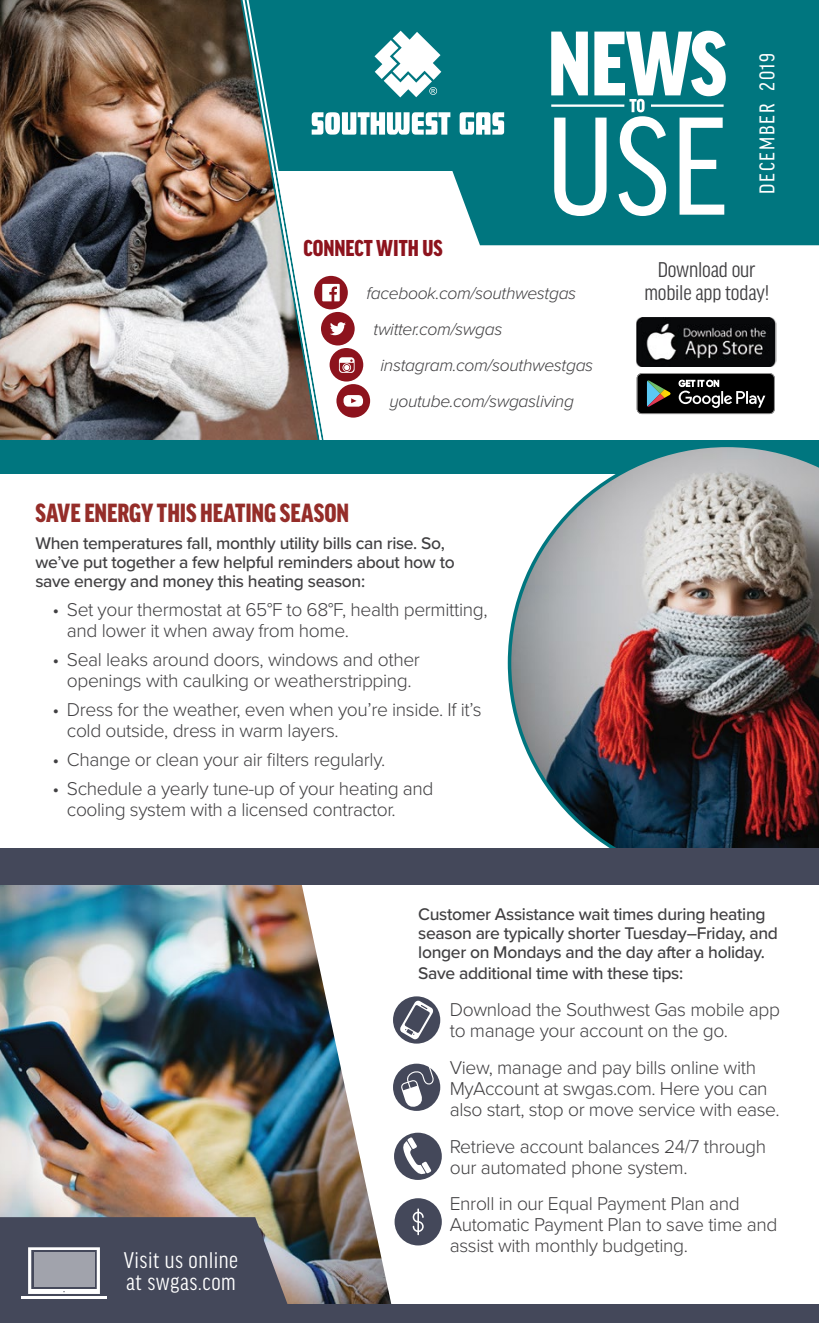
<style>
.page{position:relative;width:819px;height:1323px;background:#fff}
.page>*{position:absolute;margin:0;border:0;box-sizing:border-box;transform-origin:0 0}
.t1{font:900 condensed 28px "Good Headline Pro";color:#952d29}
.t2{font:900 condensed 24.5px "Good Headline Pro";color:#8d131d}
.t3{font:condensed 24.32px/22.2px "Good Headline Pro";letter-spacing:.02em;color:#fff}
.t4{font:condensed 22.75px/22.8px "Good Headline Pro";letter-spacing:-.01em;color:#414042;text-align:center}
.t5{font:22.75px "Good Headline Pro Cond News";letter-spacing:.08em;color:#fff}
.t6{font:300 19.25px/21px "Proxima Nova";letter-spacing:-.02em;color:#414042}
.t7{font:500 17.5px/19.2px "Proxima Nova";letter-spacing:-.02em;color:#414042}
.t8{font:italic 300 17.5px "Proxima Nova";letter-spacing:-.02em;color:#414042}
</style>
<div class="page">
<img style="left:0;top:885px;width:393px;height:420px">
<div style="left:0;top:1305px;width:819px;height:18px;background:#44485a"></div>
<div style="left:452px;top:171px;width:367px;height:74px;background:#00767f"></div>
<div style="left:0;top:0;width:819px;height:171px;background:#00767f"></div>
<img style="left:0;top:0;width:236px;height:440px">
<svg style="left:551px;top:31px;width:175px;height:185px"></svg>
<svg style="left:460px;top:112px;width:44px;height:23px"></svg>
<svg style="left:236px;top:0;width:214px;height:440px"></svg>
<div style="left:0;top:440px;width:819px;height:34px;background:#00767f"></div>
<img style="left:637px;top:318px;width:140px;height:49px">
<svg style="left:637px;top:373px;width:138px;height:41px;background:#2c2e2d"></svg>
<svg style="left:0;top:1217px;width:295px;height:88px;background:#525664"></svg>
<div style="left:34px;top:1252px;width:60px;height:35px;background:#a1a3ac"></div>
<img style="left:508px;top:447px;width:311px;height:401px">
<div style="left:0;top:848px;width:819px;height:37px;background:#44485a"></div>
<svg style="left:395px;top:1198px;width:47px;height:47px"></svg>
<svg style="left:393px;top:996px;width:47px;height:48px"></svg>
<svg style="left:394px;top:1133px;width:48px;height:47px"></svg>
<div style="left:393px;top:1064px;width:47px;height:47px;background:#44485a;border-radius:50%"></div>
<svg style="left:401px;top:1066px;width:33px;height:42px"></svg>
<p class="t2" style="left:303px;top:236px;width:141px">CONNECT WITH US</p>
<p class="t8" style="left:367px;top:281px;width:211px">facebook.com/southwestgas</p>
<p class="t8" style="left:374px;top:316px;width:130px">twitter.com/swgas</p>
<p class="t8" style="left:381px;top:352px;width:214px">instagram.com/southwestgas</p>
<p class="t8" style="left:389px;top:388px;width:186px">youtube.com/swgasliving</p>
<h1 class="t1" style="left:36px;top:500px;width:315px">SAVE ENERGY THIS HEATING SEASON</h1>
<p class="t7" style="left:35px;top:533px;width:421px">When temperatures fall, monthly utility bills can rise. So, we’ve put together a few helpful reminders about how to save energy and money this heating season:</p>
<p class="t6" style="left:67px;top:598px;width:422px;text-indent:-14px">• Set your thermostat at 65°F to 68°F, health permitting, and lower it when away from home.</p>
<p class="t6" style="left:53px;top:648px;width:369px;text-align:center">• Seal leaks around doors, windows and other openings with caulking or weatherstripping.</p>
<p class="t6" style="left:67px;top:698px;width:416px;text-indent:-14px">• Dress for the weather, even when you’re inside. If it’s cold outside, dress in warm layers.</p>
<p class="t6" style="left:53px;top:748px;width:334px">• Change or clean your air filters regularly.</p>
<p class="t6" style="left:67px;top:777px;width:368px;text-indent:-14px">• Schedule a yearly tune-up of your heating and cooling system with a licensed contractor.</p>
<p class="t5" style="left:756px;top:194px;width:142px;rotate:-90deg">DECEMBER 2019</p>
<p class="t4" style="left:645px;top:259px;width:126px">Download our mobile app today!</p>
<p class="t3" style="left:124px;top:1249px;width:116px">Visit us online at swgas.com</p>
<p class="t7" style="left:418px;top:904px;width:361px">Customer Assistance wait times during heating season are typically shorter Tuesday–Friday, and longer on Mondays and the day after a holiday.</p>
<p class="t7" style="left:418px;top:963px;width:267px">Save additional time with these tips:</p>
<p class="t6" style="left:450px;top:998px;width:332px;text-indent:-14px">• Download the Southwest Gas mobile app to manage your account on the go.</p>
<p class="t6" style="left:450px;top:1056px;width:332px;text-indent:-14px">• View, manage and pay bills online with<br>MyAccount at swgas.com. Here you can also start, stop or move service with ease.</p>
<p class="t6" style="left:450px;top:1135px;width:318px;text-indent:-14px">• Retrieve account balances 24/7 through our automated phone system.</p>
<p class="t6" style="left:450px;top:1192px;width:329px;text-indent:-14px">• Enroll in our Equal Payment Plan and<br>Automatic Payment Plan to save time and assist with monthly budgeting.</p>
</div>
